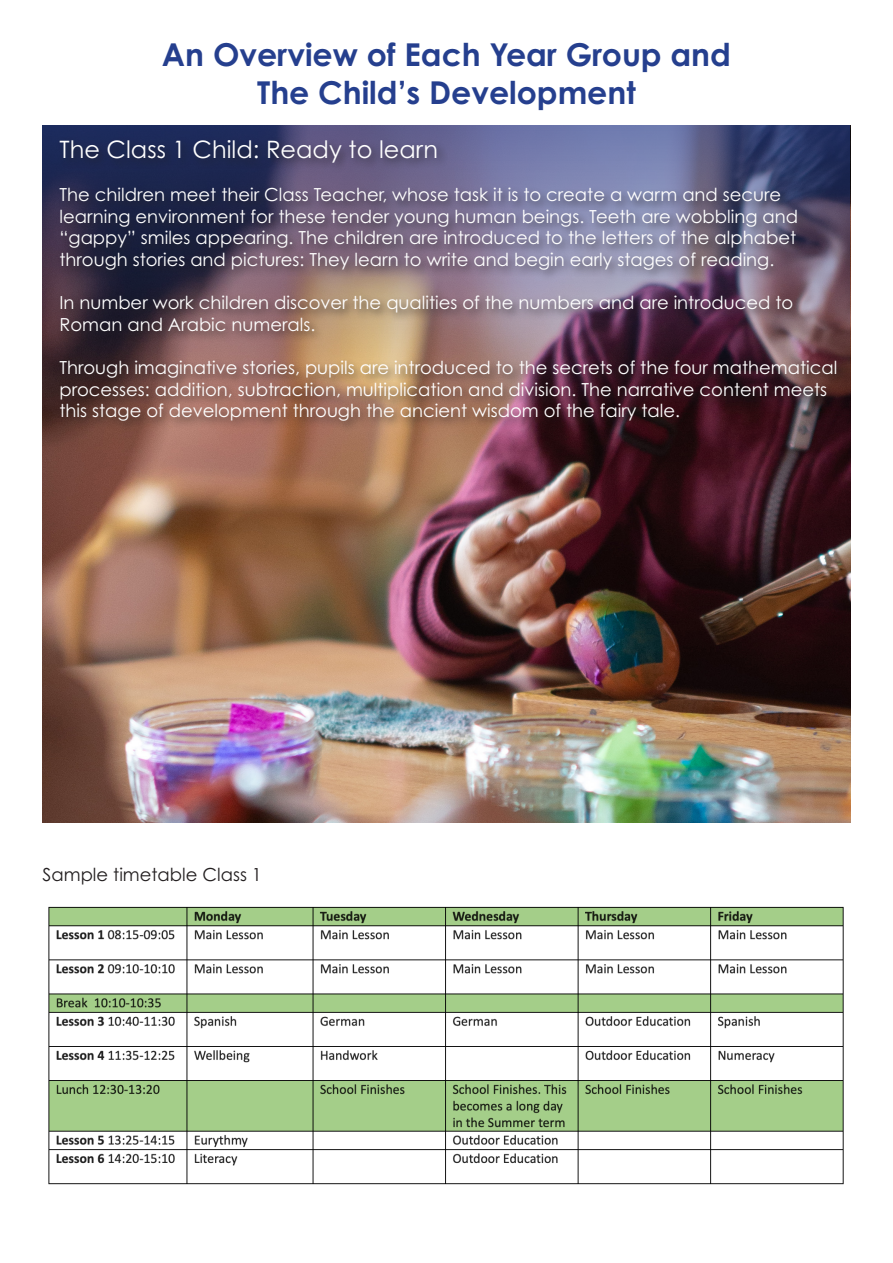
<style>
.page{position:relative;width:893px;height:1263px;background:#fff}
.page>*{position:absolute;margin:0;border:0;box-sizing:border-box;transform-origin:0 0}
.t1{font:700 31.5px "Century Gothic Pro";color:#253f8e}
.t2{font:24px "Century Gothic Pro";color:#fff}
.t3{font:18px/21.6px "Century Gothic Pro";color:#fff}
.t4{font:18px "Century Gothic Pro";color:#231f20}
</style>
<div class="page">
<img style="left:43px;top:453px;width:807px;height:370px">
<img style="left:48px;top:906px;width:796px;height:279px">
<svg style="left:43px;top:125px;width:807px;height:328px;background:#5f4553"></svg>
<div style="left:57px;top:136px;width:791px;height:296px;background:#231f20;opacity:.75"></div>
<p class="t1" style="left:162px;top:35px;width:570px">An Overview of Each Year Group and</p>
<p class="t1" style="left:257px;top:72px;width:380px">The Child’s Development</p>
<p class="t2" style="left:60px;top:135px;width:380px">The Class 1 Child: Ready to learn</p>
<p class="t3" style="left:60px;top:184px;width:740px">The children meet their Class Teacher, whose task it is to create a warm and secure learning environment for these tender young human beings. Teeth are wobbling and “gappy” smiles appearing. The children are introduced to the letters of the alphabet through stories and pictures: They learn to write and begin early stages of reading.</p>
<p class="t3" style="left:60px;top:292px;width:735px">In number work children discover the qualities of the numbers and are introduced to<br>Roman and Arabic numerals.</p>
<p class="t3" style="left:60px;top:357px;width:779px">Through imaginative stories, pupils are introduced to the secrets of the four mathematical processes: addition, subtraction, multiplication and division. The narrative content meets this stage of development through the ancient wisdom of the fairy tale.</p>
<p class="t4" style="left:43px;top:864px;width:221px">Sample timetable Class 1</p>
</div>
